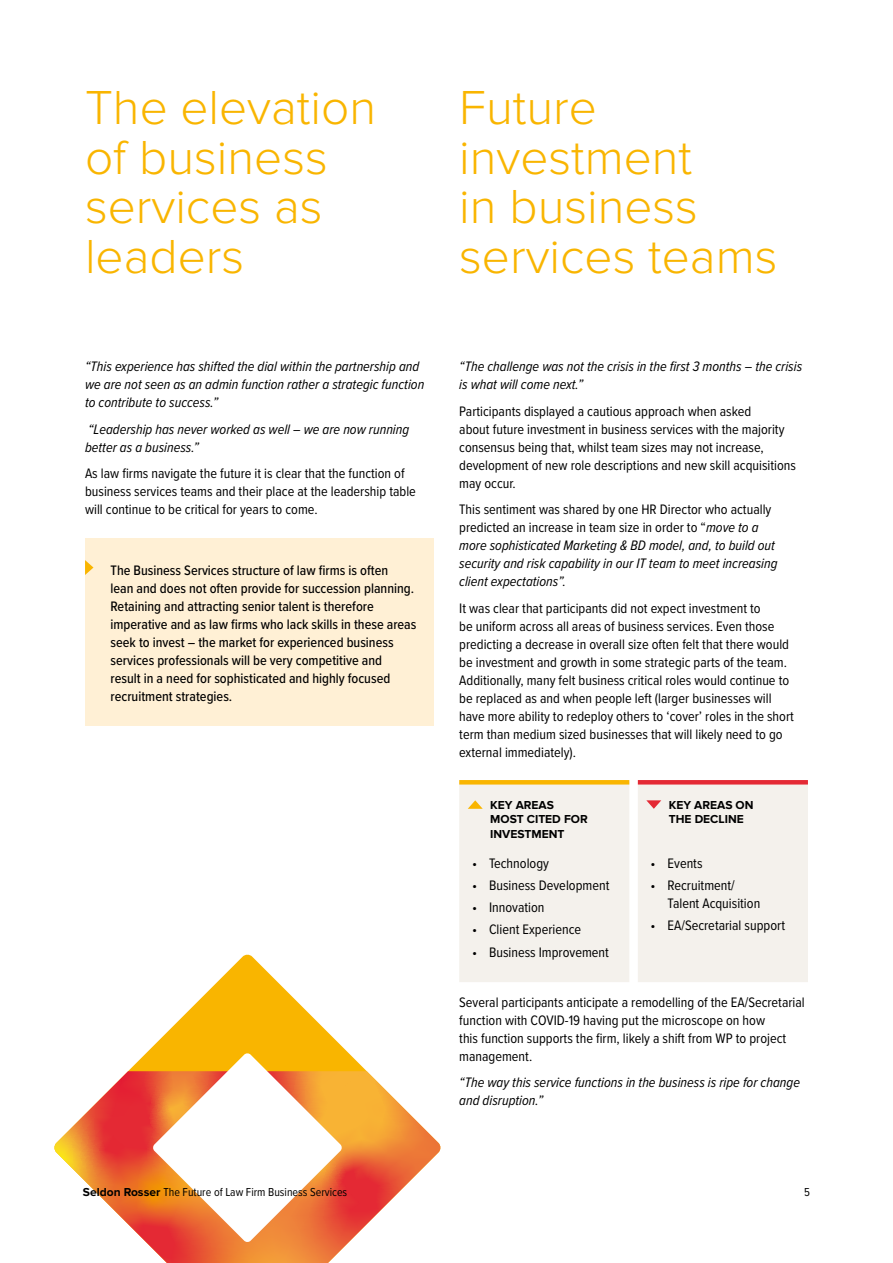
<style>
.page{position:relative;width:893px;height:1263px;background:#fff}
.page>*{position:absolute;margin:0;border:0;box-sizing:border-box;transform-origin:0 0}
.t1{font:300 49.5px/49.5px "Proxima Nova";color:#f9b500}
.t2{font:14.25px/18px "Proxima Nova Cond";color:#000}
.t3{font:italic 14.25px/18px "Proxima Nova Cond";color:#000}
.t4{font:500 14.25px/18px "Proxima Nova Cond";color:#000}
.t5{font:700 12px/14.4px "Proxima Nova";color:#000}
.t6{font:12px "Proxima Nova Cond";color:#000}
.s1{font-style:normal}
.s2{font-family:"Proxima Nova";font-weight:700}
</style>
<div class="page">
<div style="left:85px;top:538px;width:349px;height:187px;background:#fff0d5"></div>
<svg style="left:85px;top:560px;width:8px;height:15px"></svg>
<div style="left:459px;top:782px;width:349px;height:200px;background:#f4f1ec"></div>
<hr style="left:638px;top:780px;width:170px;height:4px;background:#e42934">
<hr style="left:459px;top:780px;width:170px;height:4px;background:#f9b500">
<svg style="left:468px;top:800px;width:15px;height:9px"></svg>
<svg style="left:646px;top:800px;width:15px;height:9px"></svg>
<svg style="left:128px;top:954px;width:239px;height:117px"></svg>
<svg style="left:54px;top:1071px;width:387px;height:192px"></svg>
<svg style="left:153px;top:1053px;width:189px;height:189px"></svg>
<h1 class="t1" style="left:85px;top:84px;width:293px">The elevation of business services as leaders</h1>
<h1 class="t1" style="left:459px;top:84px;width:320px">Future investment<br>in business services teams</h1>
<p class="t3" style="left:85px;top:357px;width:341px">“This experience has shifted the dial within the partnership and we are not seen as an admin function rather a strategic function to contribute to success.”</p>
<p class="t3" style="left:85px;top:420px;width:326px">“Leadership has never worked as well – we are now running better as a business.”</p>
<p class="t2" style="left:85px;top:464px;width:332px">As law firms navigate the future it is clear that the function of business services teams and their place at the leadership table will continue to be critical for years to come.</p>
<p class="t4" style="left:111px;top:561px;width:307px">The Business Services structure of law firms is often<br>lean and does not often provide for succession planning.<br>Retaining and attracting senior talent is therefore imperative and as law firms who lack skills in these areas seek to invest – the market for experienced business services professionals will be very competitive and<br>result in a need for sophisticated and highly focused recruitment strategies.</p>
<p class="t3" style="left:459px;top:357px;width:344px">“The challenge was not the crisis in the first 3 months – the crisis is what will come next.”</p>
<p class="t2" style="left:459px;top:402px;width:338px">Participants displayed a cautious approach when asked<br>about future investment in business services with the majority consensus being that, whilst team sizes may not increase, development of new role descriptions and new skill acquisitions may occur.</p>
<p class="t3" style="left:459px;top:500px;width:320px"><span class="s1">This sentiment was shared by one HR Director who actually predicted an increase in team size in order to “</span>move to a more sophisticated Marketing &amp; BD model, and, to build out security and risk capability in our IT team to meet increasing client expectations”.</p>
<p class="t2" style="left:459px;top:599px;width:336px">It was clear that participants did not expect investment to<br>be uniform across all areas of business services. Even those predicting a decrease in overall size often felt that there would be investment and growth in some strategic parts of the team.<br>Additionally, many felt business critical roles would continue to be replaced as and when people left (larger businesses will have more ability to redeploy others to ‘cover’ roles in the short term than medium sized businesses that will likely need to go external immediately).</p>
<p class="t5" style="left:490px;top:798px;width:99px">KEY AREAS<br>MOST CITED FOR<br>INVESTMENT</p>
<p class="t5" style="left:669px;top:798px;width:86px">KEY AREAS ON<br>THE DECLINE</p>
<p class="t2" style="left:472px;top:853px;width:79px">• Technology</p>
<p class="t2" style="left:472px;top:875px;width:139px">• Business Development</p>
<p class="t2" style="left:472px;top:898px;width:74px">• Innovation</p>
<p class="t2" style="left:472px;top:920px;width:111px">• Client Experience</p>
<p class="t2" style="left:472px;top:942px;width:138px">• Business Improvement</p>
<p class="t2" style="left:651px;top:853px;width:53px">• Events</p>
<p class="t2" style="left:668px;top:875px;width:94px;text-indent:-17px">• Recruitment/<br>Talent Acquisition</p>
<p class="t2" style="left:651px;top:916px;width:136px">• EA/Secretarial support</p>
<p class="t2" style="left:459px;top:992px;width:347px">Several participants anticipate a remodelling of the EA/Secretarial function with COVID-19 having put the microscope on how<br>this function supports the firm, likely a shift from WP to project management.</p>
<p class="t3" style="left:459px;top:1073px;width:342px">“The way this service functions in the business is ripe for change and disruption.”</p>
<p class="t6" style="left:83px;top:1183px;width:266px"><span class="s2">Seldon Rosser</span> The Future of Law Firm Business Services</p>
<p class="t6" style="left:804px;top:1183px;width:7px">5</p>
</div>
